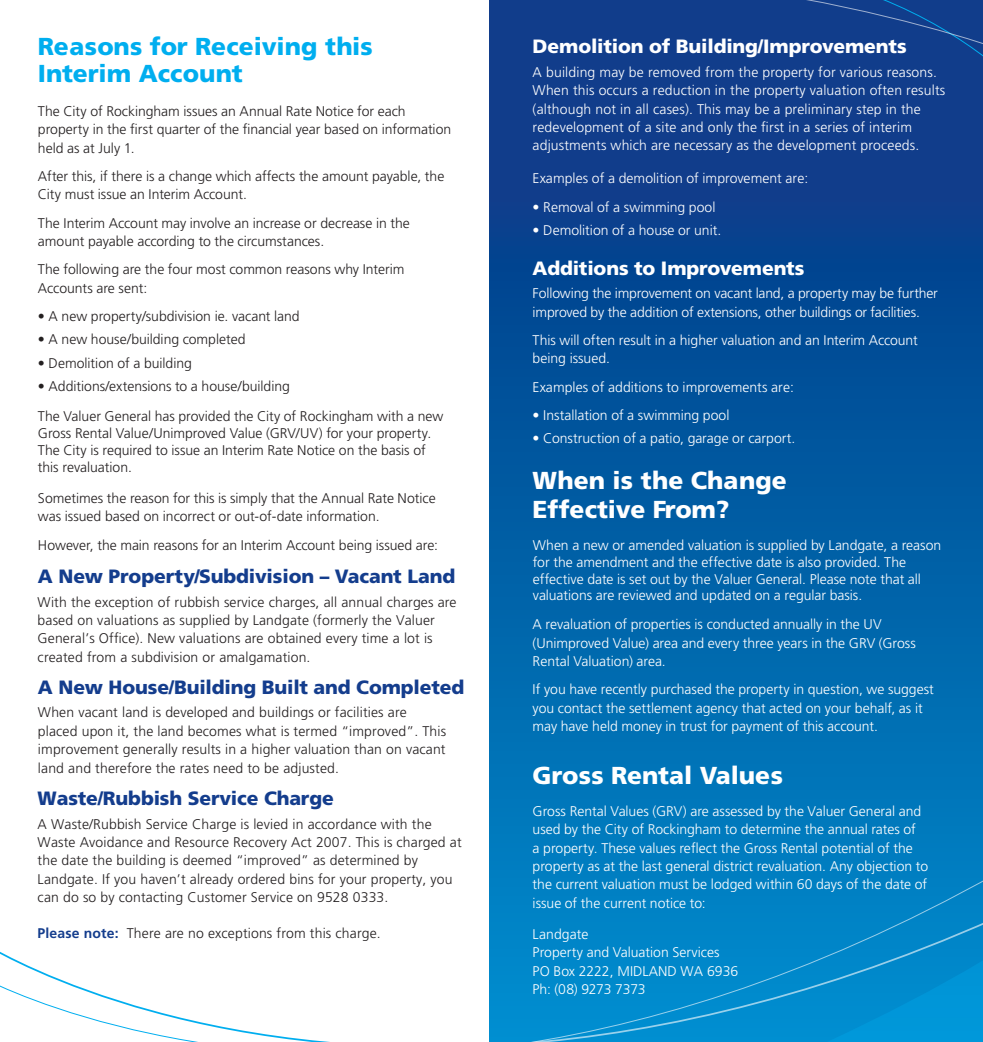
<style>
.page{position:relative;width:983px;height:1042px;background:#fff}
.page>*{position:absolute;margin:0;border:0;box-sizing:border-box;transform-origin:0 0}
.t1{font:900 24.5px/29.1px "Frutiger LT Std";color:#fff}
.t2{font:900 24.5px/27.3px "Frutiger LT Std";color:#00aeef}
.t3{font:900 19.25px "Frutiger LT Std";letter-spacing:-.01em;color:#143d8d}
.t4{font:900 19.25px "Frutiger LT Std";letter-spacing:-.005em;color:#fff}
.t5{font:300 14px/18.4px "Frutiger LT Std";letter-spacing:.005em;color:#231f20}
.t6{font:300 14px/18.4px "Frutiger LT Std";color:#fff}
.s1{font-weight:700;color:#143d8d}
</style>
<div class="page">
<svg style="left:489px;top:136px;width:493px;height:806px;background:#025ba2"></svg>
<svg style="left:490px;top:872px;width:492px;height:170px;background:#0288ca"></svg>
<svg style="left:0;top:975px;width:491px;height:67px"></svg>
<div style="left:489px;top:0;width:493px;height:136px;background:#113d8b"></div>
<h1 class="t2" style="left:38px;top:33px;width:336px">Reasons for Receiving this<br>Interim Account</h1>
<p class="t5" style="left:38px;top:102px;width:415px">The City of Rockingham issues an Annual Rate Notice for each property in the first quarter of the financial year based on information held as at July 1.</p>
<p class="t5" style="left:38px;top:167px;width:408px">After this, if there is a change which affects the amount payable, the<br>City must issue an Interim Account.</p>
<p class="t5" style="left:38px;top:214px;width:373px">The Interim Account may involve an increase or decrease in the amount payable according to the circumstances.</p>
<p class="t5" style="left:38px;top:261px;width:368px">The following are the four most common reasons why Interim<br>Accounts are sent:</p>
<p class="t5" style="left:38px;top:307px;width:263px">• A new property/subdivision ie. vacant land</p>
<p class="t5" style="left:38px;top:331px;width:209px">• A new house/building completed</p>
<p class="t5" style="left:38px;top:354px;width:155px">• Demolition of a building</p>
<p class="t5" style="left:38px;top:377px;width:253px">• Additions/extensions to a house/building</p>
<p class="t5" style="left:38px;top:408px;width:407px;line-height:16.8px">The Valuer General has provided the City of Rockingham with a new Gross Rental Value/Unimproved Value (GRV/UV) for your property.<br>The City is required to issue an Interim Rate Notice on the basis of this revaluation.</p>
<p class="t5" style="left:38px;top:489px;width:399px">Sometimes the reason for this is simply that the Annual Rate Notice was issued based on incorrect or out-of-date information.</p>
<p class="t5" style="left:38px;top:536px;width:401px">However, the main reasons for an Interim Account being issued are:</p>
<h2 class="t3" style="left:38px;top:564px;width:419px">A New Property/Subdivision – Vacant Land</h2>
<p class="t5" style="left:38px;top:593px;width:420px">With the exception of rubbish service charges, all annual charges are based on valuations as supplied by Landgate (formerly the Valuer General’s Office). New valuations are obtained every time a lot is created from a subdivision or amalgamation.</p>
<h2 class="t3" style="left:38px;top:676px;width:428px">A New House/Building Built and Completed</h2>
<p class="t5" style="left:38px;top:704px;width:409px">When vacant land is developed and buildings or facilities are placed upon it, the land becomes what is termed “improved”. This improvement generally results in a higher valuation than on vacant land and therefore the rates need to be adjusted.</p>
<h2 class="t3" style="left:38px;top:786px;width:297px">Waste/Rubbish Service Charge</h2>
<p class="t5" style="left:38px;top:815px;width:425px">A Waste/Rubbish Service Charge is levied in accordance with the Waste Avoidance and Resource Recovery Act 2007. This is charged at the date the building is deemed “improved” as determined by Landgate. If you haven’t already ordered bins for your property, you can do so by contacting Customer Service on 9528 0333.</p>
<p class="t5" style="left:38px;top:924px;width:344px"><span class="s1">Please note:</span> There are no exceptions from this charge.</p>
<h2 class="t4" style="left:532px;top:35px;width:375px">Demolition of Building/Improvements</h2>
<p class="t6" style="left:532px;top:63px;width:414px">A building may be removed from the property for various reasons.<br>When this occurs a reduction in the property valuation often results (although not in all cases). This may be a preliminary step in the redevelopment of a site and only the first in a series of interim adjustments which are necessary as the development proceeds.</p>
<p class="t6" style="left:532px;top:169px;width:277px">Examples of a demolition of improvement are:</p>
<p class="t6" style="left:532px;top:198px;width:184px">• Removal of a swimming pool</p>
<p class="t6" style="left:532px;top:221px;width:190px">• Demolition of a house or unit.</p>
<h2 class="t4" style="left:532px;top:256px;width:273px">Additions to Improvements</h2>
<p class="t6" style="left:532px;top:284px;width:406px">Following the improvement on vacant land, a property may be further improved by the addition of extensions, other buildings or facilities.</p>
<p class="t6" style="left:532px;top:331px;width:386px">This will often result in a higher valuation and an Interim Account being issued.</p>
<p class="t6" style="left:532px;top:378px;width:263px">Examples of additions to improvements are:</p>
<p class="t6" style="left:532px;top:406px;width:198px">• Installation of a swimming pool</p>
<p class="t6" style="left:532px;top:429px;width:264px">• Construction of a patio, garage or carport.</p>
<h1 class="t1" style="left:532px;top:466px;width:256px">When is the Change<br>Effective From?</h1>
<p class="t6" style="left:532px;top:537px;width:410px;line-height:16.8px">When a new or amended valuation is supplied by Landgate, a reason for the amendment and the effective date is also provided. The effective date is set out by the Valuer General. Please note that all valuations are reviewed and updated on a regular basis.</p>
<p class="t6" style="left:532px;top:615px;width:384px">A revaluation of properties is conducted annually in the UV (Unimproved Value) area and every three years in the GRV (Gross<br>Rental Valuation) area.</p>
<p class="t6" style="left:532px;top:680px;width:403px">If you have recently purchased the property in question, we suggest you contact the settlement agency that acted on your behalf, as it may have held money in trust for payment of this account.</p>
<h1 class="t1" style="left:532px;top:761px;width:252px">Gross Rental Values</h1>
<p class="t6" style="left:532px;top:802px;width:397px">Gross Rental Values (GRV) are assessed by the Valuer General and used by the City of Rockingham to determine the annual rates of<br>a property. These values reflect the Gross Rental potential of the property as at the last general district revaluation. Any objection to the current valuation must be lodged within 60 days of the date of issue of the current notice to:</p>
<p class="t6" style="left:532px;top:925px;width:207px">Landgate<br>Property and Valuation Services<br>PO Box 2222, MIDLAND WA 6936<br>Ph: (08) 9273 7373</p>
</div>
